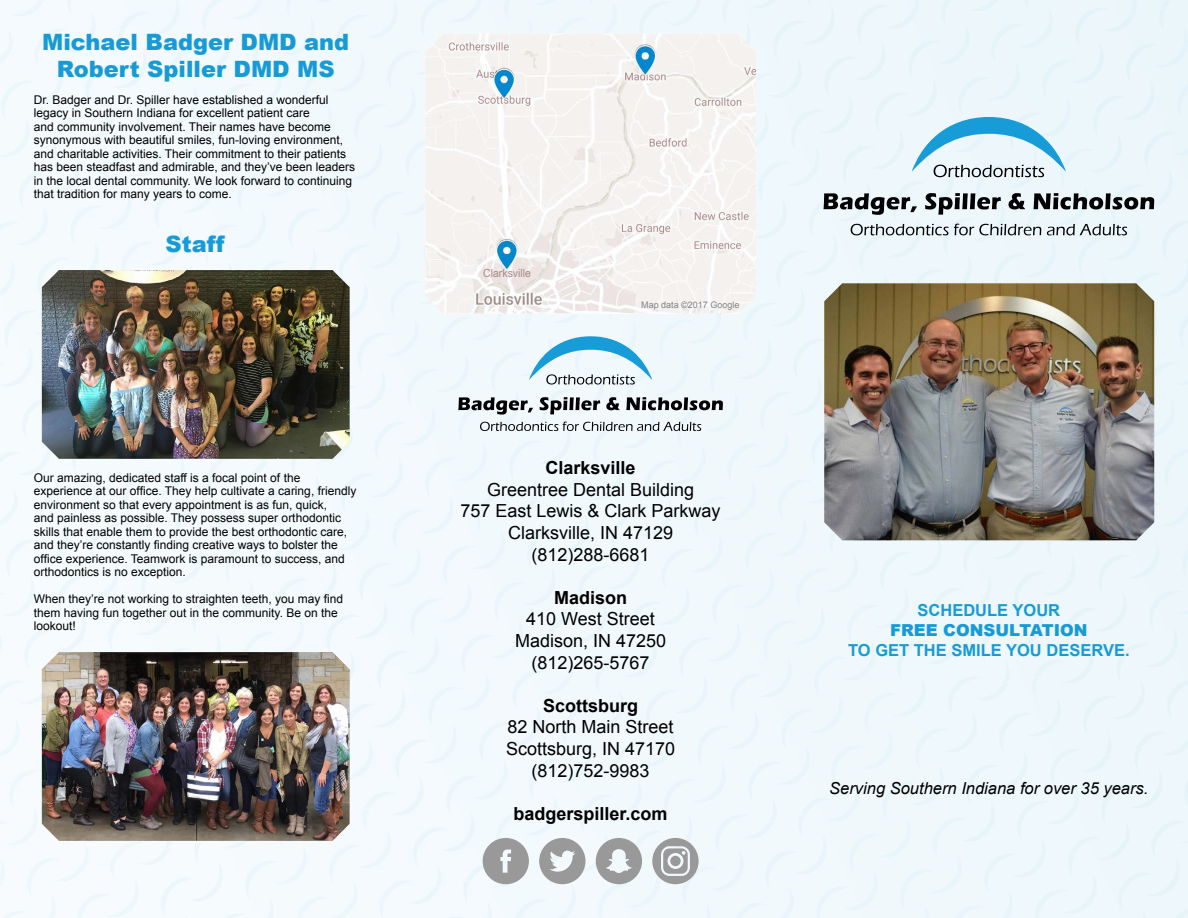
<style>
.page{position:relative;width:1188px;height:918px;background:#f1f9fc}
.page>*{position:absolute;margin:0;border:0;box-sizing:border-box;transform-origin:0 0}
.t1{font:900 22.5px/27px "Arial";color:#179bd7;text-align:center}
.t2{font:18px/21.6px "Arial";color:#000;text-align:center}
.t3{font:700 18px "Arial";color:#000}
.t4{font:italic 16.5px "Arial";color:#000}
.t5{font:700 16.5px "Arial";color:#179bd7}
.t6{font:900 16.5px "Arial";color:#179bd7}
.t7{font:12px/13.5px "Arial";color:#000}
.t8{font:11.25px "Arial Narrow";color:#ab8788;scale:1.14 1}
.t9{font:9px "Arial";color:#808285}
</style>
<div class="page">
<img style="left:824px;top:283px;width:330px;height:257px">
<svg style="left:824px;top:193px;width:93px;height:22px"></svg>
<svg style="left:925px;top:193px;width:76px;height:22px"></svg>
<svg style="left:1008px;top:193px;width:17px;height:17px"></svg>
<svg style="left:1033px;top:193px;width:121px;height:17px"></svg>
<svg style="left:851px;top:224px;width:190px;height:11px"></svg>
<svg style="left:1047px;top:224px;width:80px;height:11px"></svg>
<svg style="left:912px;top:117px;width:154px;height:60px"></svg>
<svg style="left:458px;top:397px;width:75px;height:18px"></svg>
<svg style="left:539px;top:397px;width:61px;height:17px"></svg>
<svg style="left:606px;top:397px;width:14px;height:13px"></svg>
<svg style="left:626px;top:397px;width:97px;height:13px"></svg>
<svg style="left:480px;top:422px;width:221px;height:9px"></svg>
<svg style="left:529px;top:336px;width:123px;height:49px"></svg>
<img style="left:42px;top:270px;width:308px;height:189px">
<img style="left:42px;top:652px;width:308px;height:189px">
<img style="left:425px;top:34px;width:331px;height:280px">
<svg style="left:483px;top:838px;width:46px;height:46px"></svg>
<svg style="left:539px;top:838px;width:46px;height:46px"></svg>
<svg style="left:596px;top:838px;width:46px;height:46px"></svg>
<svg style="left:652px;top:838px;width:47px;height:46px"></svg>
<h1 class="t1" style="left:42px;top:28px;width:309px">Michael Badger DMD and<br>Robert Spiller DMD MS</h1>
<p class="t7" style="left:34px;top:93px;width:323px">Dr. Badger and Dr. Spiller have established a wonderful legacy in Southern Indiana for excellent patient care<br>and community involvement. Their names have become synonymous with beautiful smiles, fun-loving environment, and charitable activities. Their commitment to their patients has been steadfast and admirable, and they’ve been leaders in the local dental community. We look forward to continuing that tradition for many years to come.</p>
<h1 class="t1" style="left:165px;top:230px;width:61px">Staff</h1>
<p class="t7" style="left:34px;top:471px;width:324px">Our amazing, dedicated staff is a focal point of the experience at our office. They help cultivate a caring, friendly environment so that every appointment is as fun, quick,<br>and painless as possible. They possess super orthodontic skills that enable them to provide the best orthodontic care, and they’re constantly finding creative ways to bolster the office experience. Teamwork is paramount to success, and orthodontics is no exception.</p>
<p class="t7" style="left:34px;top:593px;width:311px">When they’re not working to straighten teeth, you may find them having fun together out in the community. Be on the lookout!</p>
<p class="t8" style="left:483px;top:265px;width:44px">Clarksville</p>
<p class="t9" style="left:641px;top:299px;width:100px">Map data ©2017 Google</p>
<h2 class="t3" style="left:546px;top:456px;width:92px">Clarksville</h2>
<h2 class="t2" style="left:461px;top:479px;width:262px">Greentree Dental Building<br>757 East Lewis &amp; Clark Parkway<br>Clarksville, IN 47129 (812)288-6681</h2>
<h2 class="t3" style="left:554px;top:586px;width:75px">Madison</h2>
<h2 class="t2" style="left:515px;top:609px;width:153px">410 West Street<br>Madison, IN 47250 (812)265-5767</h2>
<h2 class="t3" style="left:543px;top:694px;width:97px">Scottsburg</h2>
<h2 class="t2" style="left:506px;top:717px;width:171px">82 North Main Street<br>Scottsburg, IN 47170 (812)752-9983</h2>
<h2 class="t3" style="left:514px;top:802px;width:156px">badgerspiller.com</h2>
<h3 class="t5" style="left:918px;top:599px;width:144px">SCHEDULE YOUR</h3>
<h3 class="t6" style="left:890px;top:618px;width:199px">FREE CONSULTATION</h3>
<h3 class="t5" style="left:848px;top:639px;width:283px">TO GET THE SMILE YOU DESERVE.</h3>
<h3 class="t4" style="left:829px;top:778px;width:321px">Serving Southern Indiana for over 35 years.</h3>
</div>
